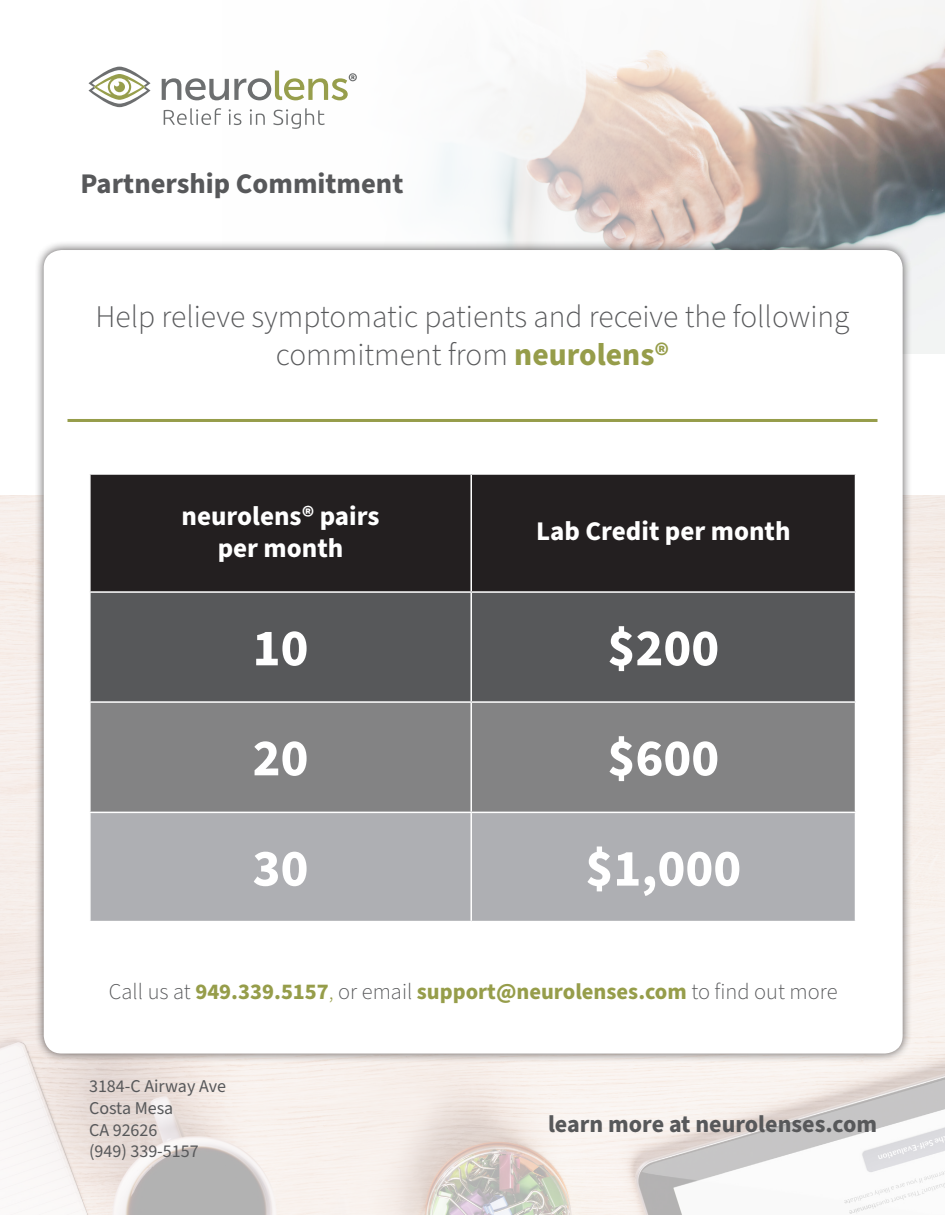
<style>
.page{position:relative;width:945px;height:1215px;background:#fff}
.page>*{position:absolute;margin:0;border:0;box-sizing:border-box;transform-origin:0 0}
.t1{font:700 52.5px "Source Sans Pro";color:#fff}
.t2{font:300 31.5px "Source Sans Pro";color:#57585a}
.t3{font:700 28.5px "Source Sans Pro";color:#57585a}
.t4{font:700 27px "Source Sans Pro";color:#fff}
.t5{font:700 24px "Source Sans Pro";color:#57585a}
.t6{font:700 22.5px "Source Sans Pro";color:#969d4a}
.t7{font:18px "Source Sans Pro";color:#57585a}
.s1{font-weight:700;color:#969d4a}
.s2{font-weight:300;color:#57585a}
.s3{font-weight:300}
</style>
<div class="page">
<img style="left:0;top:495px;width:945px;height:720px">
<img style="left:228px;top:0;width:717px;height:354px">
<svg style="left:162px;top:71px;width:195px;height:29px"></svg>
<svg style="left:88px;top:67px;width:63px;height:40px"></svg>
<svg style="left:164px;top:108px;width:57px;height:17px"></svg>
<svg style="left:229px;top:109px;width:12px;height:16px"></svg>
<svg style="left:250px;top:109px;width:15px;height:16px"></svg>
<svg style="left:273px;top:108px;width:52px;height:21px"></svg>
<div style="left:34px;top:240px;width:878px;height:823px;background:#231f20;opacity:.75"></div>
<div style="left:44px;top:250px;width:859px;height:804px;background:#fff;border-radius:18px"></div>
<div style="left:91px;top:475px;width:764px;height:116px;background:#231f20"></div>
<div style="left:91px;top:593px;width:764px;height:108px;background:#57585a"></div>
<div style="left:91px;top:703px;width:764px;height:109px;background:#838384"></div>
<div style="left:91px;top:813px;width:764px;height:108px;background:#aeafb3"></div>
<hr style="left:470px;top:475px;width:2px;height:116px;background:#fff">
<hr style="left:470px;top:593px;width:2px;height:108px;background:#fff">
<hr style="left:470px;top:703px;width:2px;height:109px;background:#fff">
<hr style="left:470px;top:813px;width:2px;height:108px;background:#fff">
<hr style="left:68px;top:419px;width:810px;height:3px;background:#969d4a">
<p class="t3" style="left:80px;top:164px;width:324px">Partnership Commitment</p>
<p class="t2" style="left:96px;top:295px;width:755px">Help relieve symptomatic patients and receive the following</p>
<p class="t2" style="left:276px;top:333px;width:395px">commitment from <span class="s1">neurolens®</span></p>
<p class="t4" style="left:182px;top:498px;width:199px">neurolens® pairs</p>
<p class="t4" style="left:218px;top:530px;width:127px">per month</p>
<p class="t4" style="left:536px;top:513px;width:256px">Lab Credit per month</p>
<p class="t1" style="left:253px;top:612px;width:57px">10</p>
<p class="t1" style="left:608px;top:612px;width:113px">$200</p>
<p class="t1" style="left:253px;top:722px;width:57px">20</p>
<p class="t1" style="left:608px;top:722px;width:113px">$600</p>
<p class="t1" style="left:253px;top:832px;width:57px">30</p>
<p class="t1" style="left:585px;top:832px;width:157px">$1,000</p>
<p class="t6" style="left:109px;top:976px;width:730px"><span class="s2">Call us at</span> 949.339.5157<span class="s3">,</span> <span class="s2">or email</span> support@neurolenses.com <span class="s2">to find out more</span></p>
<p class="t7" style="left:89px;top:1074px;width:138px">3184-C Airway Ave</p>
<p class="t7" style="left:89px;top:1096px;width:86px">Costa Mesa</p>
<p class="t7" style="left:89px;top:1118px;width:70px">CA 92626</p>
<p class="t7" style="left:89px;top:1139px;width:111px">(949) 339-5157</p>
<p class="t5" style="left:548px;top:1108px;width:331px">learn more at neurolenses.com</p>
</div>
